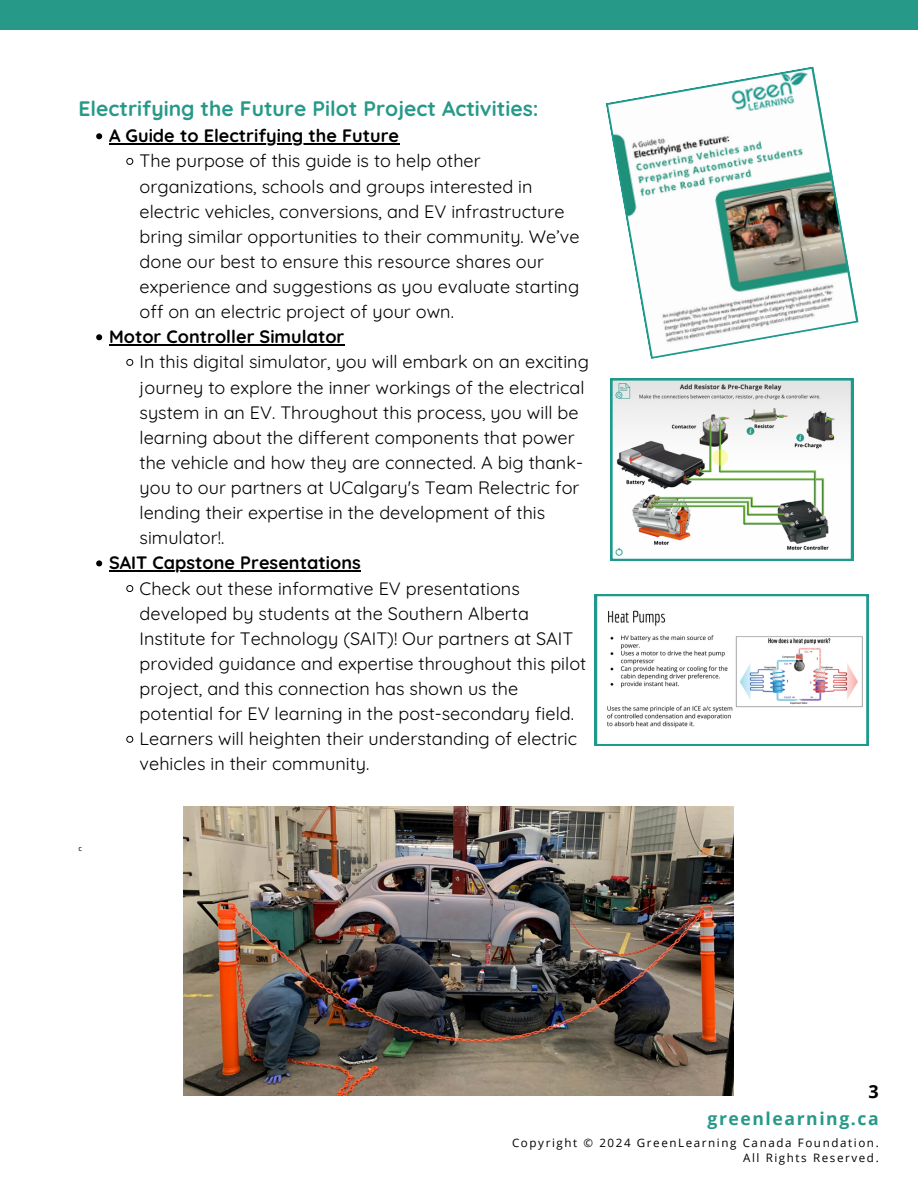
<style>
.page{position:relative;width:918px;height:1188px;background:#fff}
.page>*{position:absolute;margin:0;border:0;box-sizing:border-box;transform-origin:0 0}
.t1{font:700 21px "Quicksand";color:#279989}
.t2{font:18px/25.2px "Quicksand";color:#000}
.t3{font:700 18px "Quicksand";color:#000}
.t4{font:700 18px "Open Sans";color:#000}
.t5{font:700 17.55px "Open Sans";letter-spacing:.09em;color:#279989}
.t6{font:11.55px/15.5px "Open Sans";letter-spacing:.14em;color:#000;text-align:right}
.t7{font:7.5px "Open Sans";color:#000}
</style>
<div class="page">
<div style="left:0;top:0;width:918px;height:29px;background:#279989"></div>
<svg style="left:610px;top:378px;width:243px;height:183px"></svg>
<svg style="left:605px;top:66px;width:254px;height:293px"></svg>
<svg style="left:595px;top:594px;width:273px;height:152px"></svg>
<svg style="left:96px;top:133px;width:6px;height:6px"></svg>
<hr style="left:109px;top:143px;width:290px;height:2px;background:#000">
<svg style="left:127px;top:158px;width:6px;height:7px"></svg>
<svg style="left:96px;top:334px;width:6px;height:6px"></svg>
<hr style="left:109px;top:344px;width:235px;height:2px;background:#000">
<svg style="left:127px;top:359px;width:6px;height:7px"></svg>
<svg style="left:96px;top:560px;width:6px;height:6px"></svg>
<hr style="left:109px;top:570px;width:252px;height:2px;background:#000">
<svg style="left:127px;top:585px;width:6px;height:7px"></svg>
<svg style="left:127px;top:736px;width:6px;height:6px"></svg>
<img style="left:184px;top:807px;width:550px;height:289px">
<p class="t1" style="left:78px;top:95px;width:462px">Electrifying the Future Pilot Project Activities:</p>
<p class="t3" style="left:109px;top:124px;width:292px">A Guide to Electrifying the Future</p>
<p class="t2" style="left:140px;top:148px;width:442px">The purpose of this guide is to help other organizations, schools and groups interested in electric vehicles, conversions, and EV infrastructure bring similar opportunities to their community. We’ve done our best to ensure this resource shares our experience and suggestions as you evaluate starting off on an electric project of your own.</p>
<h3 class="t3" style="left:109px;top:325px;width:237px">Motor Controller Simulator</h3>
<p class="t2" style="left:140px;top:349px;width:451px">In this digital simulator, you will embark on an exciting journey to explore the inner workings of the electrical system in an EV. Throughout this process, you will be learning about the different components that power the vehicle and how they are connected. A big thank&shy;you to our partners at UCalgary's Team Relectric for lending their expertise in the development of this simulator!.</p>
<p class="t3" style="left:109px;top:551px;width:253px">SAIT Capstone Presentations</p>
<p class="t2" style="left:140px;top:575px;width:448px">Check out these informative EV presentations developed by students at the Southern Alberta Institute for Technology (SAIT)! Our partners at SAIT provided guidance and expertise throughout this pilot project, and this connection has shown us the potential for EV learning in the post-secondary field.</p>
<p class="t2" style="left:140px;top:726px;width:439px">Learners will heighten their understanding of electric vehicles in their community.</p>
<h2 class="t7" style="left:78px;top:843px;width:5px">c</h2>
<p class="t4" style="left:868px;top:1078px;width:12px">3</p>
<p class="t5" style="left:708px;top:1106px;width:173px">greenlearning.ca</p>
<p class="t6" style="left:512px;top:1135px;width:368px">Copyright © 2024 GreenLearning Canada Foundation.<br>All Rights Reserved.</p>
</div>
